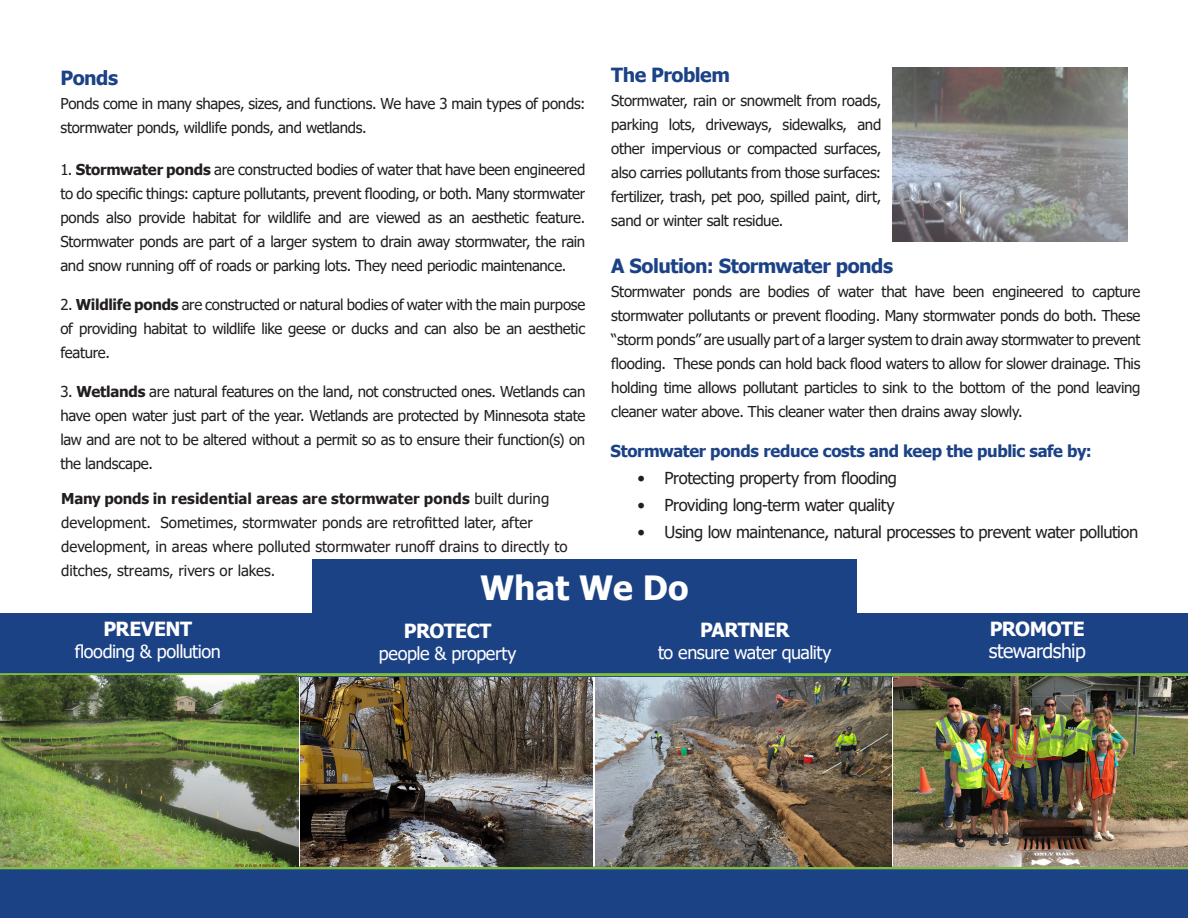
<style>
.page{position:relative;width:1188px;height:918px;background:#fff}
.page>*{position:absolute;margin:0;border:0;box-sizing:border-box;transform-origin:0 0}
.t1{font:700 33.45px "Tahoma";color:#fff}
.t2{font:700 19.5px "Tahoma";letter-spacing:-.025em;color:#1c4286}
.t3{font:700 19.5px "Tahoma";letter-spacing:-.025em;color:#fff}
.t4{font:19.5px "Tahoma";letter-spacing:-.03em;color:#fff}
.t5{font:18px "Tahoma";letter-spacing:-.025em;color:#fff}
.t6{font:16.5px "Tahoma";letter-spacing:-.025em;color:#231f20}
.t7{font:700 16.5px "Tahoma";letter-spacing:-.02em;color:#1c4286}
.t8{font:15px/24px "Tahoma";letter-spacing:-.015em;color:#231f20;text-align:justify}
.s1{font-weight:700}
</style>
<div class="page">
<div style="left:0;top:613px;width:1188px;height:64px;background:#1c4286"></div>
<hr style="left:0;top:673px;width:1188px;height:3px;background:#7fbd41">
<div style="left:0;top:869px;width:1188px;height:49px;background:#1c4286"></div>
<hr style="left:0;top:866px;width:1188px;height:3px;background:#7fbd41">
<img style="left:0;top:676px;width:299px;height:190px">
<div style="left:312px;top:560px;width:544px;height:53px;background:#1c4286"></div>
<img style="left:892px;top:68px;width:236px;height:174px">
<img style="left:893px;top:676px;width:295px;height:191px">
<img style="left:301px;top:677px;width:291px;height:189px">
<img style="left:596px;top:677px;width:295px;height:189px">
<p class="t2" style="left:611px;top:61px;width:120px">The Problem</p>
<p class="t8" style="left:611px;top:89px;width:272px">Stormwater, rain or snowmelt from roads, parking lots, driveways, sidewalks, and other impervious or compacted surfaces, also carries pollutants from those surfaces: fertilizer, trash, pet poo, spilled paint, dirt, sand or winter salt residue.</p>
<p class="t2" style="left:60px;top:64px;width:59px">Ponds</p>
<p class="t8" style="left:60px;top:92px;width:526px">Ponds come in many shapes, sizes, and functions. We have 3 main types of ponds: stormwater ponds, wildlife ponds, and wetlands.</p>
<p class="t8" style="left:60px;top:158px;width:526px">1. <span class="s1">Stormwater ponds</span> are constructed bodies of water that have been engineered to do specific things: capture pollutants, prevent flooding, or both. Many stormwater ponds also provide habitat for wildlife and are viewed as an aesthetic feature.<br>Stormwater ponds are part of a larger system to drain away stormwater, the rain and snow running off of roads or parking lots. They need periodic maintenance.</p>
<p class="t8" style="left:60px;top:293px;width:526px">2. <span class="s1">Wildlife ponds</span> are constructed or natural bodies of water with the main purpose of providing habitat to wildlife like geese or ducks and can also be an aesthetic feature.</p>
<p class="t8" style="left:60px;top:380px;width:526px">3. <span class="s1">Wetlands</span> are natural features on the land, not constructed ones. Wetlands can have open water just part of the year. Wetlands are protected by Minnesota state law and are not to be altered without a permit so as to ensure their function(s) on the landscape.</p>
<p class="t8" style="left:61px;top:488px;width:508px;text-align:left"><span class="s1">Many ponds in residential areas are stormwater ponds</span> built during development. Sometimes, stormwater ponds are retrofitted later, after development, in areas where polluted stormwater runoff drains to directly to ditches, streams, rivers or lakes.</p>
<p class="t2" style="left:611px;top:252px;width:283px">A Solution: Stormwater ponds</p>
<p class="t8" style="left:611px;top:281px;width:531px">Stormwater ponds are bodies of water that have been engineered to capture stormwater pollutants or prevent flooding. Many stormwater ponds do both. These “storm ponds” are usually part of a larger system to drain away stormwater to prevent flooding. These ponds can hold back flood waters to allow for slower drainage. This holding time allows pollutant particles to sink to the bottom of the pond leaving cleaner water above. This cleaner water then drains away slowly.</p>
<p class="t7" style="left:611px;top:439px;width:483px">Stormwater ponds reduce costs and keep the public safe by:</p>
<p class="t6" style="left:638px;top:467px;width:261px">• Protecting property from flooding</p>
<p class="t6" style="left:638px;top:494px;width:259px">• Providing long-term water quality</p>
<p class="t6" style="left:638px;top:521px;width:502px">• Using low maintenance, natural processes to prevent water pollution</p>
<p class="t1" style="left:480px;top:564px;width:210px">What We Do</p>
<p class="t3" style="left:103px;top:615px;width:90px">PREVENT</p>
<p class="t5" style="left:75px;top:640px;width:148px">flooding &amp; pollution</p>
<p class="t3" style="left:404px;top:617px;width:89px">PROTECT</p>
<p class="t5" style="left:379px;top:642px;width:139px">people &amp; property</p>
<p class="t3" style="left:700px;top:616px;width:91px">PARTNER</p>
<p class="t5" style="left:658px;top:641px;width:175px">to ensure water quality</p>
<p class="t3" style="left:990px;top:615px;width:96px">PROMOTE</p>
<p class="t4" style="left:989px;top:638px;width:99px">stewardship</p>
</div>
